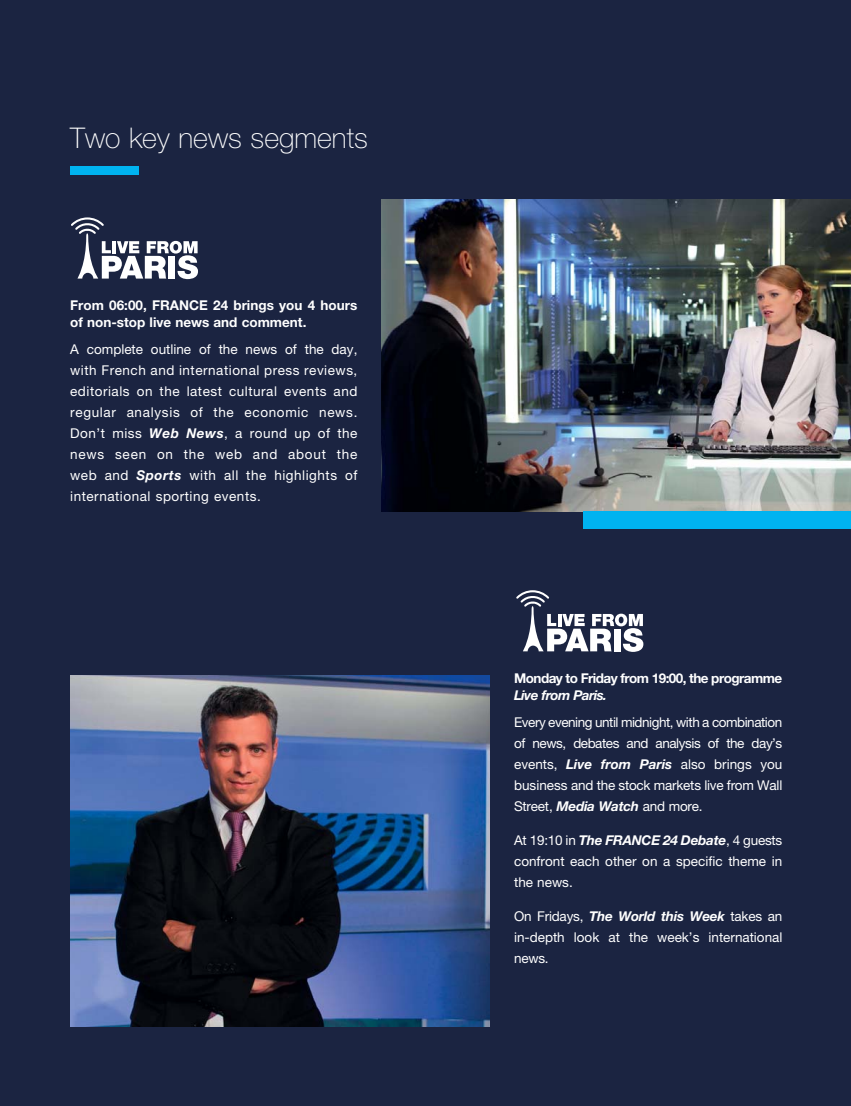
<style>
.page{position:relative;width:851px;height:1106px;background:#fff}
.page>*{position:absolute;margin:0;border:0;box-sizing:border-box;transform-origin:0 0}
.t1{font:100 28.5px "Helvetica Neue LT Std";color:#fff}
.t2{font:13.5px/21px "Helvetica Neue LT Std";color:#fff;text-align:justify}
.t3{font:700 13.5px/16.5px "Helvetica Neue LT Std";color:#fff}
.t4{font:700 13.5px "Helvetica Neue LT Std";letter-spacing:-.04em;color:#fff}
.t5{font:italic 700 13.5px "Helvetica Neue LT Std";letter-spacing:-.04em;color:#fff}
.s1{font-weight:700;font-style:italic}
</style>
<div class="page">
<div style="left:0;top:0;width:850px;height:1105px;background:#1b2441"></div>
<svg style="left:516px;top:590px;width:127px;height:62px"></svg>
<svg style="left:71px;top:217px;width:127px;height:62px"></svg>
<div style="left:70px;top:166px;width:68px;height:9px;background:#00b3f0"></div>
<img style="left:70px;top:675px;width:419px;height:351px">
<img style="left:381px;top:200px;width:469px;height:311px">
<div style="left:583px;top:511px;width:267px;height:17px;background:#00b3f0"></div>
<h1 class="t1" style="left:70px;top:128px;width:299px">Two key news segments</h1>
<p class="t3" style="left:70px;top:298px;width:289px">From 06:00, FRANCE 24 brings you 4 hours of non-stop live news and comment.</p>
<p class="t2" style="left:70px;top:340px;width:289px">A complete outline of the news of the day, with French and international press reviews, editorials on the latest cultural events and regular analysis of the economic news.<br>Don’t miss <span class="s1">Web News</span>, a round up of the news seen on the web and about the web and <span class="s1">Sports</span> with all the highlights of international sporting events.</p>
<p class="t4" style="left:514px;top:673px;width:270px">Monday to Friday from 19:00, the programme</p>
<p class="t5" style="left:514px;top:690px;width:94px">Live from Paris.</p>
<p class="t2" style="left:514px;top:713px;width:270px">Every evening until midnight, with a combination of news, debates and analysis of the day’s events, <span class="s1">Live from Paris</span> also brings you business and the stock markets live from Wall Street, <span class="s1">Media Watch</span> and more.</p>
<p class="t2" style="left:514px;top:831px;width:270px">At 19:10 in <span class="s1">The FRANCE 24 Debate</span>, 4 guests confront each other on a specific theme in the news.</p>
<p class="t2" style="left:514px;top:907px;width:270px">On Fridays, <span class="s1">The World this Week</span> takes an in-depth look at the week’s international news.</p>
</div>
